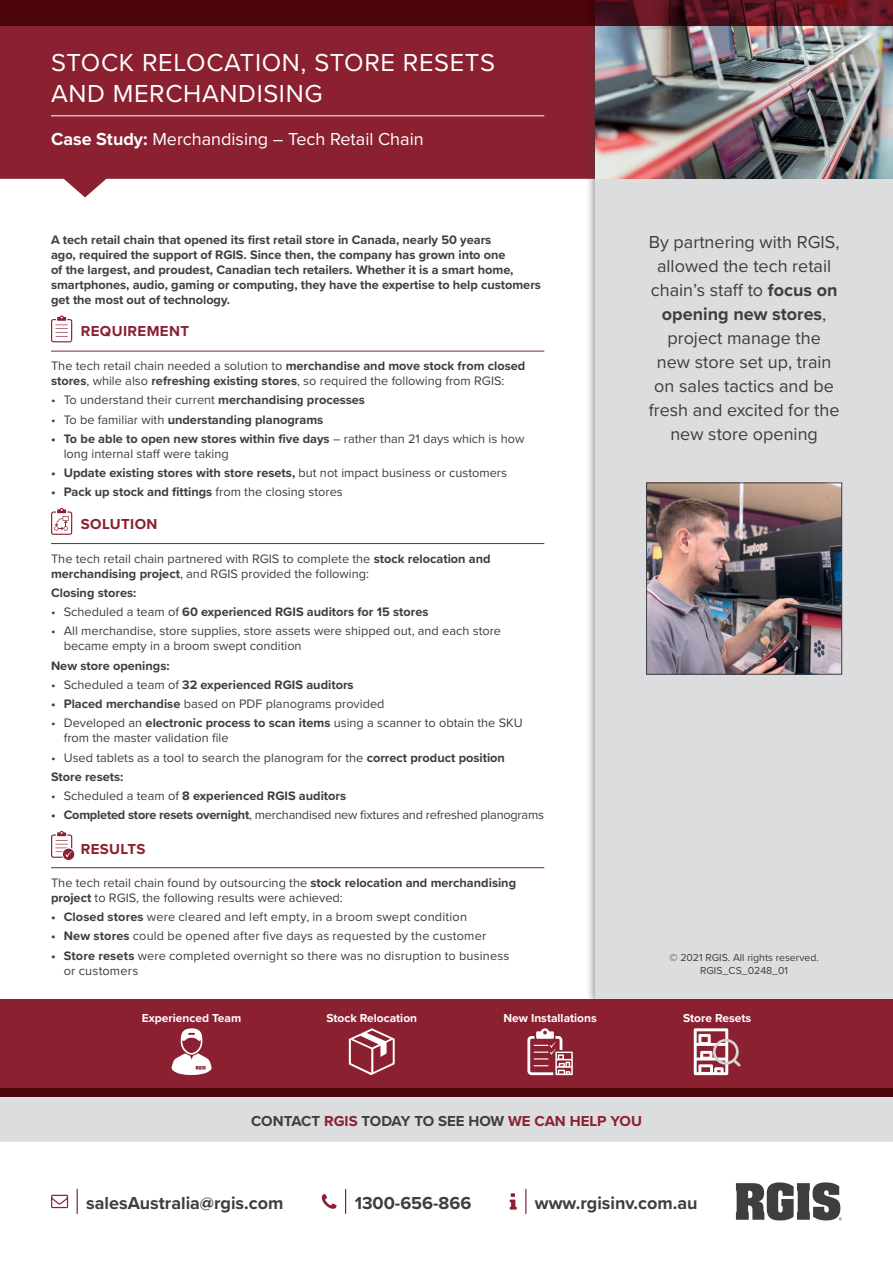
<style>
.page{position:relative;width:893px;height:1263px;background:#fff}
.page>*{position:absolute;margin:0;border:0;box-sizing:border-box;transform-origin:0 0}
.t1{font:25.5px/30.6px "Proxima Nova";letter-spacing:.025em;color:#fff}
.t2{font:18px/24px "Proxima Nova";color:#3e3e3f;text-align:center}
.t3{font:700 18px "Proxima Nova";color:#3e3e3f}
.t4{font:18px "Proxima Nova";color:#fff}
.t5{font:700 15px "Proxima Nova";color:#3e3e3f}
.t6{font:700 15px "Proxima Nova";letter-spacing:.025em;color:#8b2031}
.t7{font:12.75px/15px "Proxima Nova";color:#3e3e3f}
.t8{font:700 12.75px/15px "Proxima Nova";color:#3e3e3f}
.t9{font:12.75px "Proxima Nova";letter-spacing:-.02em;color:#3e3e3f}
.t10{font:700 12px "Proxima Nova";color:#fff}
.t11{font:10.5px/12.6px "Proxima Nova";color:#3e3e3f;text-align:center}
.s1{font-weight:700}
.s2{font-weight:400}
.s3{color:#8b2031}
</style>
<div class="page">
<svg style="left:525px;top:1189px;width:1px;height:24px"></svg>
<svg style="left:510px;top:1193px;width:7px;height:16px"></svg>
<svg style="left:77px;top:1189px;width:1px;height:24px"></svg>
<svg style="left:51px;top:1195px;width:17px;height:13px"></svg>
<svg style="left:345px;top:1189px;width:1px;height:24px"></svg>
<svg style="left:322px;top:1194px;width:15px;height:15px"></svg>
<svg style="left:736px;top:1182px;width:106px;height:38px"></svg>
<div style="left:0;top:1097px;width:893px;height:45px;background:#dcdddf"></div>
<svg style="left:0;top:26px;width:585px;height:171px;background:#973746"></svg>
<div style="left:585px;top:0;width:308px;height:1010px;background:#3e3e3f;opacity:.75"></div>
<div style="left:595px;top:0;width:298px;height:1001px;background:#dcdddf"></div>
<hr style="left:51px;top:116px;width:493px;height:1px;background:#fff">
<div style="left:0;top:999px;width:893px;height:98px;background:#8b2031"></div>
<img style="left:595px;top:26px;width:298px;height:153px">
<hr style="left:51px;top:351px;width:493px;height:1px;background:#8b2031">
<hr style="left:51px;top:543px;width:493px;height:1px;background:#8b2031">
<hr style="left:51px;top:867px;width:493px;height:1px;background:#8b2031">
<svg style="left:51px;top:315px;width:22px;height:27px"></svg>
<svg style="left:51px;top:508px;width:22px;height:27px"></svg>
<svg style="left:51px;top:831px;width:24px;height:29px"></svg>
<img style="left:648px;top:485px;width:192px;height:187px">
<div style="left:646px;top:483px;width:196px;height:191px;border:1px solid #3e3e3f"></div>
<svg style="left:0;top:0;width:893px;height:26px;background:#500910"></svg>
<div style="left:0;top:1089px;width:893px;height:8px;background:#4b0409"></div>
<svg style="left:694px;top:1028px;width:47px;height:47px"></svg>
<svg style="left:349px;top:1028px;width:46px;height:47px"></svg>
<svg style="left:527px;top:1028px;width:46px;height:47px"></svg>
<svg style="left:171px;top:1028px;width:41px;height:47px"></svg>
<h1 class="t1" style="left:51px;top:46px;width:445px">STOCK RELOCATION, STORE RESETS<br>AND MERCHANDISING</h1>
<h2 class="t4" style="left:51px;top:125px;width:374px"><span class="s1">Case Study:</span> Merchandising – Tech Retail Chain</h2>
<p class="t8" style="left:51px;top:232px;width:491px">A tech retail chain that opened its first retail store in Canada, nearly 50 years<br>ago, required the support of RGIS. Since then, the company has grown into one<br>of the largest, and proudest, Canadian tech retailers. Whether it is a smart home, smartphones, audio, gaming or computing, they have the expertise to help customers get the most out of technology.</p>
<p class="t6" style="left:81px;top:320px;width:110px">REQUIREMENT</p>
<p class="t7" style="left:51px;top:358px;width:476px">The tech retail chain needed a solution to <span class="s1">merchandise and move stock from closed stores</span>, while also <span class="s1">refreshing existing stores</span>, so required the following from RGIS:</p>
<p class="t7" style="left:51px;top:392px;width:316px">• To understand their current <span class="s1">merchandising processes</span></p>
<p class="t8" style="left:51px;top:412px;width:274px"><span class="s2">• To be familiar with</span> understanding planograms</p>
<p class="t7" style="left:64px;top:431px;width:462px;text-indent:-13px"><span class="s1">• To be able to open new stores within five days</span> – rather than 21 days which is how long internal staff were taking</p>
<p class="t8" style="left:51px;top:465px;width:458px">• Update existing stores with store resets, <span class="s2">but not impact business or customers</span></p>
<p class="t8" style="left:51px;top:484px;width:293px">• Pack up stock and fittings <span class="s2">from the closing stores</span></p>
<p class="t6" style="left:81px;top:513px;width:78px">SOLUTION</p>
<p class="t7" style="left:51px;top:550px;width:441px">The tech retail chain partnered with RGIS to complete the <span class="s1">stock relocation and merchandising project</span>, and RGIS provided the following:</p>
<p class="t8" style="left:51px;top:585px;width:87px">Closing stores:</p>
<p class="t8" style="left:51px;top:604px;width:379px"><span class="s2">• Scheduled a team of</span> 60 experienced RGIS auditors for 15 stores</p>
<p class="t7" style="left:64px;top:623px;width:439px;text-indent:-13px">• All merchandise, store supplies, store assets were shipped out, and each store became empty in a broom swept condition</p>
<p class="t8" style="left:51px;top:657px;width:120px">New store openings:</p>
<p class="t8" style="left:51px;top:677px;width:304px"><span class="s2">• Scheduled a team of</span> 32 experienced RGIS auditors</p>
<p class="t7" style="left:51px;top:696px;width:335px"><span class="s1">• Placed merchandise</span> based on PDF planograms provided</p>
<p class="t7" style="left:64px;top:715px;width:460px;text-indent:-13px">• Developed an <span class="s1">electronic process to scan items</span> using a scanner to obtain the SKU from the master validation file</p>
<p class="t7" style="left:51px;top:747px;width:455px;line-height:19.2px">• Used tablets as a tool to search the planogram for the <span class="s1">correct product position<br>Store resets:</span></p>
<p class="t8" style="left:51px;top:788px;width:297px"><span class="s2">• Scheduled a team of</span> 8 experienced RGIS auditors</p>
<p class="t9" style="left:51px;top:806px;width:495px"><span class="s1">• Completed store resets overnight</span>, merchandised new fixtures and refreshed planograms</p>
<p class="t6" style="left:81px;top:837px;width:66px">RESULTS</p>
<p class="t7" style="left:51px;top:874px;width:467px">The tech retail chain found by outsourcing the <span class="s1">stock relocation and merchandising project</span> to RGIS, the following results were achieved:</p>
<p class="t7" style="left:51px;top:909px;width:418px"><span class="s1">• Closed stores</span> were cleared and left empty, in a broom swept condition</p>
<p class="t7" style="left:51px;top:928px;width:437px"><span class="s1">• New stores</span> could be opened after five days as requested by the customer</p>
<p class="t7" style="left:64px;top:947px;width:447px;text-indent:-13px"><span class="s1">• Store resets</span> were completed overnight so there was no disruption to business or customers</p>
<h2 class="t2" style="left:649px;top:229px;width:192px">By partnering with RGIS, allowed the tech retail chain’s staff to <span class="s1">focus on opening new stores</span>, project manage the new store set up, train on sales tactics and be fresh and excited for the new store opening</h2>
<p class="t11" style="left:669px;top:951px;width:151px">© 2021 RGIS. All rights reserved.<br>RGIS_CS_0248_01</p>
<p class="t10" style="left:142px;top:1009px;width:101px">Experienced Team</p>
<p class="t10" style="left:326px;top:1009px;width:92px">Stock Relocation</p>
<p class="t10" style="left:503px;top:1009px;width:95px">New Installations</p>
<p class="t10" style="left:683px;top:1009px;width:70px">Store Resets</p>
<p class="t5" style="left:251px;top:1110px;width:392px">CONTACT <span class="s3">RGIS</span> TODAY TO SEE HOW <span class="s3">WE CAN HELP YOU</span></p>
<h2 class="t3" style="left:86px;top:1189px;width:199px">salesAustralia@rgis.com</h2>
<h2 class="t3" style="left:355px;top:1189px;width:118px">1300-656-866</h2>
<h2 class="t3" style="left:535px;top:1189px;width:164px">www.rgisinv.com.au</h2>
</div>
